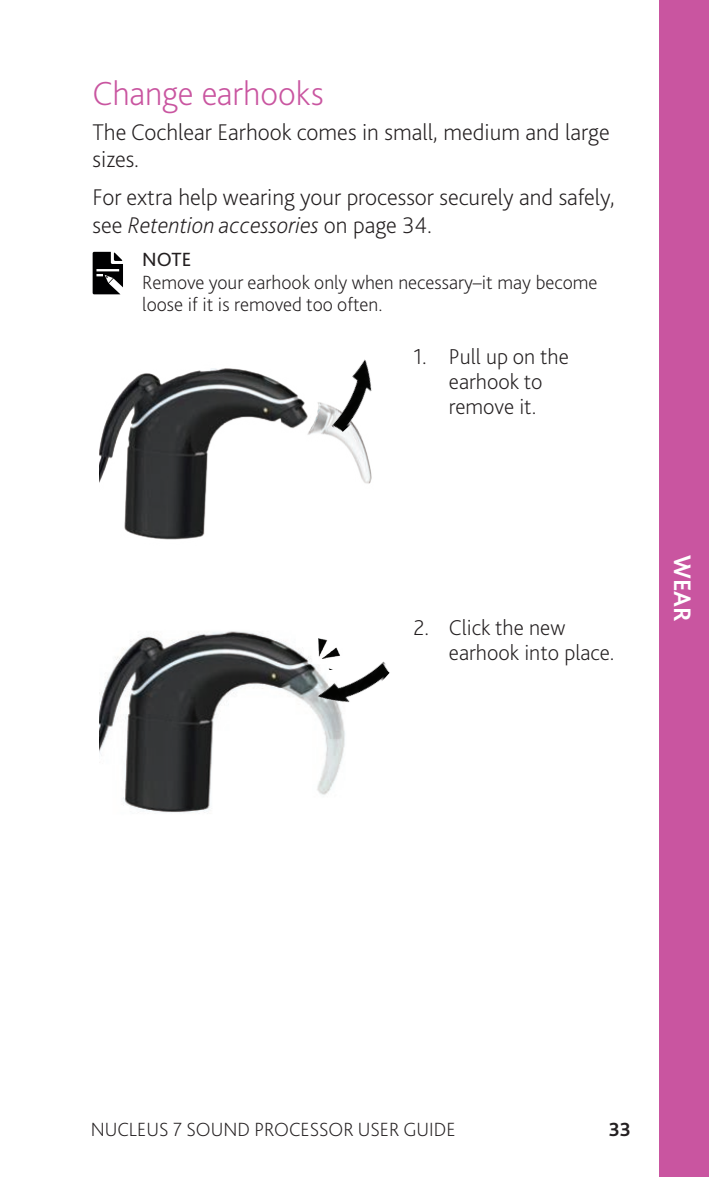
<style>
.page{position:relative;width:709px;height:1177px;background:#fff}
.page>*{position:absolute;margin:0;border:0;box-sizing:border-box;transform-origin:0 0}
.Heading_2{font:200 35px "Bliss Pro";letter-spacing:-.005em;color:#c955a0}
.Side_tabs{font:700 25px "Bliss Pro";color:#fff}
.Body_Copy{font:200 23.75px/27.5px "Bliss Pro";color:#231f20}
.Body_Copy_-_steps{font:200 22.5px/25px "Bliss Pro";color:#231f20;text-align:center}
.Note-Tip-Caution-War{font:200 20px/22.5px "Bliss Pro";color:#231f20}
.Note-Tip-Caution-War-2{font:20px "Bliss Pro";color:#231f20}
.t1{font:700 20px "Bliss Pro";color:#231f20}
.s1{font-style:italic}
</style>
<div class="page">
<img style="left:100px;top:368px;width:272px;height:172px">
<img style="left:307px;top:359px;width:65px;height:75px">
<img style="left:100px;top:631px;width:245px;height:182px">
<img style="left:310px;top:637px;width:80px;height:84px">
<svg style="left:93px;top:252px;width:30px;height:42px"></svg>
<div style="left:659px;top:0;width:50px;height:1176px;background:#c955a0"></div>
<p class="Heading_2" style="left:93px;top:72px;width:232px">Change earhooks</p>
<p class="Body_Copy" style="left:93px;top:117px;width:518px">The Cochlear Earhook comes in small, medium and large sizes.</p>
<p class="Body_Copy" style="left:93px;top:183px;width:523px">For extra help wearing your processor securely and safely, see <span class="s1">Retention accessories</span> on page 34.</p>
<p class="Note-Tip-Caution-War-2" style="left:142px;top:247px;width:51px">NOTE</p>
<p class="Note-Tip-Caution-War" style="left:142px;top:270px;width:457px">Remove your earhook only when necessary–it may become loose if it is removed too often.</p>
<p class="Body_Copy_-_steps" style="left:413px;top:343px;width:157px">1. Pull up on the earhook to remove it.</p>
<p class="Body_Copy_-_steps" style="left:449px;top:614px;width:167px;text-align:left;text-indent:-35px">2. Click the new earhook into place.</p>
<p class="Side_tabs" style="left:698px;top:555px;width:68px;rotate:90deg">WEAR</p>
<p class="Note-Tip-Caution-War" style="left:91px;top:1117px;width:366px">NUCLEUS 7 SOUND PROCESSOR USER GUIDE</p>
<p class="t1" style="left:608px;top:1116px;width:24px">33</p>
</div>
